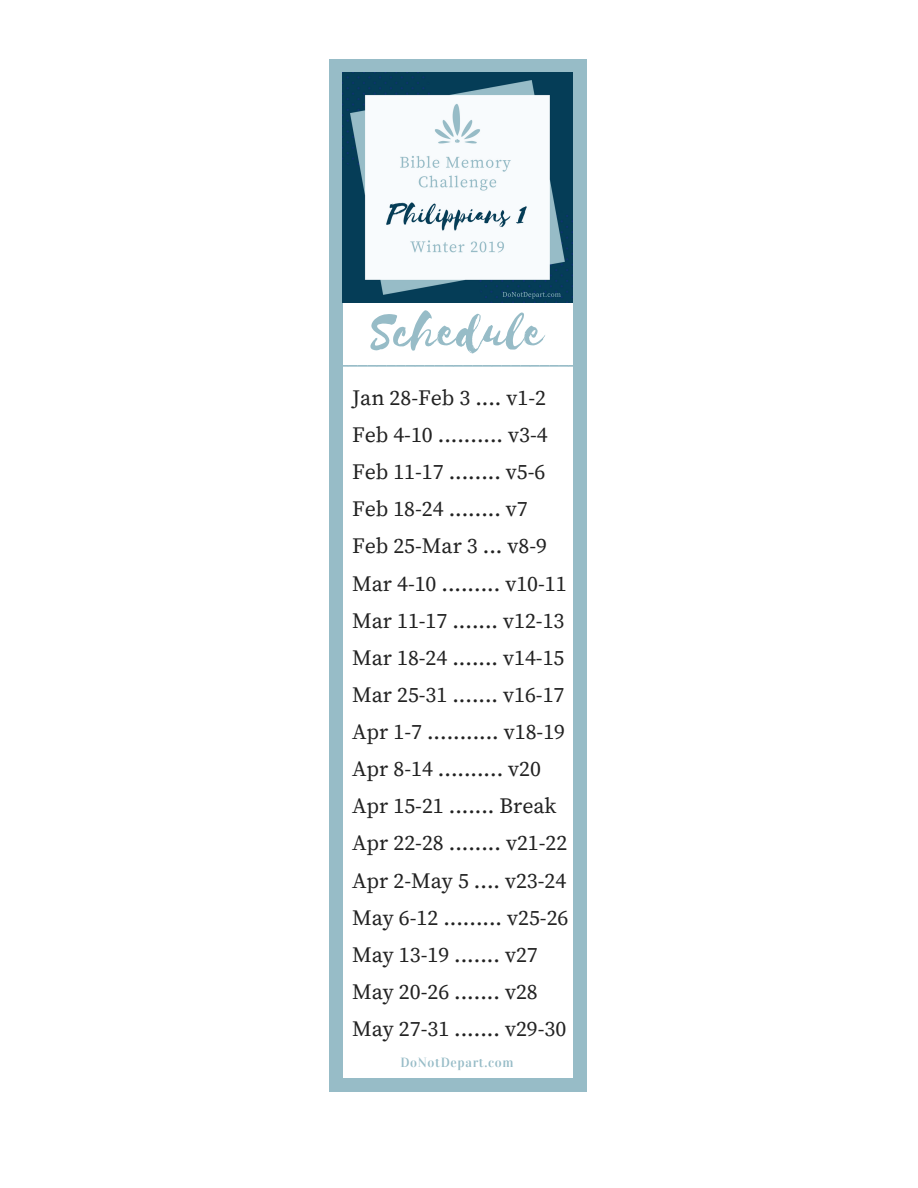
<style>
.page{position:relative;width:918px;height:1188px;background:#fff}
.page>*{position:absolute;margin:0;border:0;box-sizing:border-box;transform-origin:0 0}
.t1{font:26.55px "Trocchi";color:#97bcc7}
.t2{font:21.75px/37.2px "Source Serif Pro";color:#222}
.t3{font:13.35px "Vidaloka";letter-spacing:.05em;color:#97bcc7}
</style>
<div class="page">
<svg style="left:370px;top:310px;width:175px;height:43px"></svg>
<div style="left:573px;top:1078px;width:13px;height:14px;background:#97bcc7"></div>
<div style="left:329px;top:72px;width:14px;height:1007px;background:#97bcc7"></div>
<div style="left:329px;top:1078px;width:14px;height:14px;background:#97bcc7"></div>
<div style="left:573px;top:72px;width:13px;height:1007px;background:#97bcc7"></div>
<div style="left:342px;top:1078px;width:232px;height:14px;background:#97bcc7"></div>
<div style="left:573px;top:59px;width:13px;height:14px;background:#97bcc7"></div>
<div style="left:329px;top:59px;width:14px;height:14px;background:#97bcc7"></div>
<div style="left:342px;top:59px;width:232px;height:14px;background:#97bcc7"></div>
<img style="left:342px;top:72px;width:231px;height:231px">
<p class="t1" style="left:339px;top:337px;width:241px">_________________________</p>
<p class="t2" style="left:352px;top:380px;width:218px">Jan 28-Feb 3 .... v1-2<br>Feb 4-10 .......... v3-4<br>Feb 11-17 ........ v5-6<br>Feb 18-24 ........ v7<br>Feb 25-Mar 3 ... v8-9<br>Mar 4-10 ......... v10-11<br>Mar 11-17 ....... v12-13<br>Mar 18-24 ....... v14-15<br>Mar 25-31 ....... v16-17<br>Apr 1-7 ........... v18-19<br>Apr 8-14 .......... v20<br>Apr 15-21 ....... Break<br>Apr 22-28 ........ v21-22<br>Apr 2-May 5 .... v23-24<br>May 6-12 ......... v25-26<br>May 13-19 ....... v27<br>May 20-26 ....... v28<br>May 27-31 ....... v29-30</p>
<p class="t3" style="left:400px;top:1054px;width:115px">DoNotDepart.com</p>
</div>
